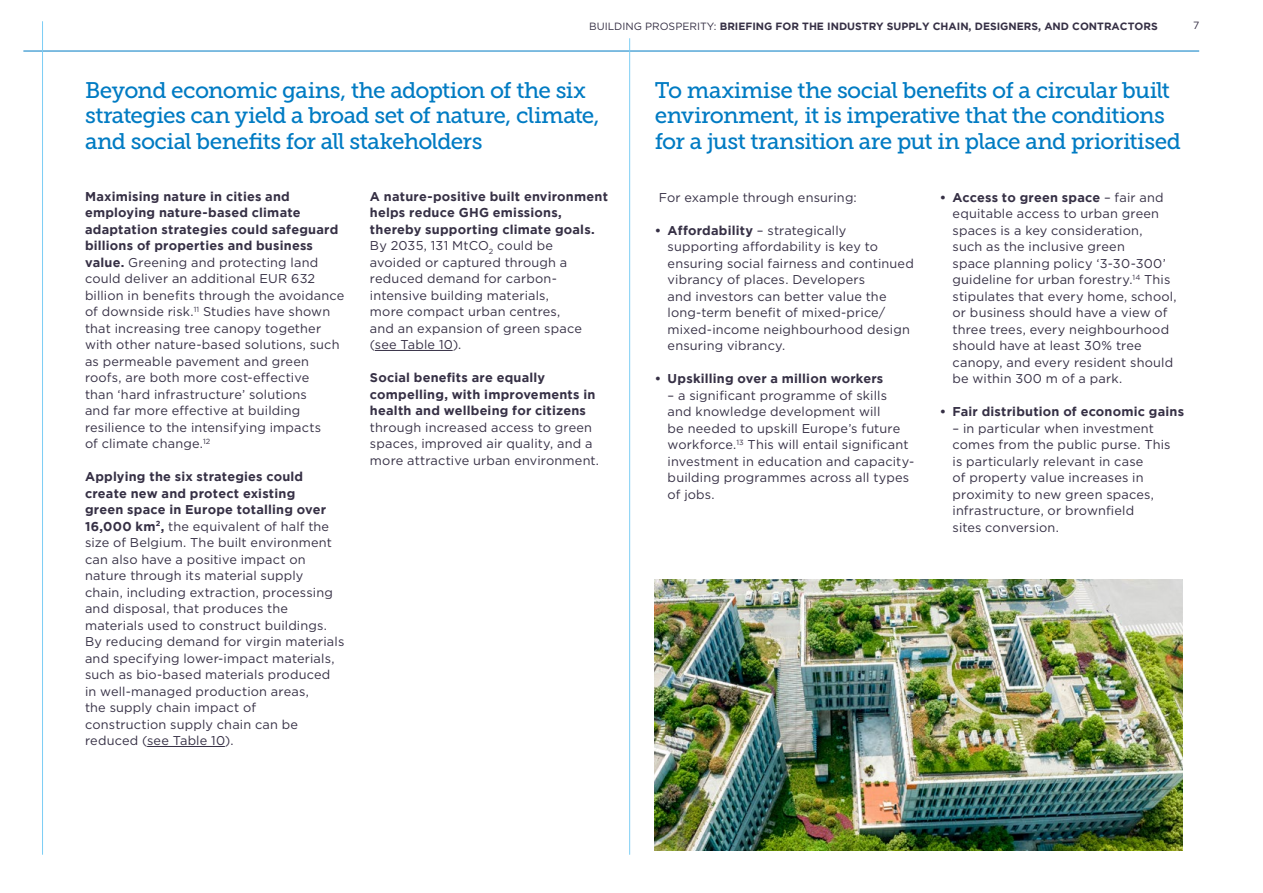
<style>
.page{position:relative;width:1263px;height:893px;background:#fff}
.page>*{position:absolute;margin:0;border:0;box-sizing:border-box;transform-origin:0 0}
.t1{font:22.5px/25.5px "Museo Slab 500";letter-spacing:-.03em;color:#007bc3}
.t2{font:12.75px/16.5px "Gotham";letter-spacing:.015em;color:#363045}
.t3{font:700 12.75px/16.5px "Gotham";letter-spacing:.015em;color:#363045}
.t4{font:700 10.5px "Gotham";color:#363045}
.t5{font:10.5px "Gotham";color:#363045}
.s1{font-weight:400}
.s2{font-weight:700}
</style>
<div class="page">
<hr style="left:23px;top:51px;width:1176px;height:1px;background:#007bc3">
<hr style="left:42px;top:21px;width:1px;height:834px;background:#7ccef5">
<hr style="left:147px;top:746px;width:78px;height:1px;background:#363045">
<hr style="left:375px;top:350px;width:78px;height:1px;background:#363045">
<img style="left:655px;top:580px;width:528px;height:270px">
<hr style="left:629px;top:38px;width:1px;height:817px;background:#7ccef5">
<p class="t4" style="left:589px;top:20px;width:570px"><span class="s1">BUILDING PROSPERITY:</span> BRIEFING FOR THE INDUSTRY SUPPLY CHAIN, DESIGNERS, AND CONTRACTORS</p>
<p class="t5" style="left:1193px;top:18px;width:8px">7</p>
<h1 class="t1" style="left:85px;top:77px;width:516px">Beyond economic gains, the adoption of the six strategies can yield a broad set of nature, climate, and social benefits for all stakeholders</h1>
<p class="t2" style="left:85px;top:188px;width:261px"><span class="s2">Maximising nature in cities and employing nature-based climate adaptation strategies could safeguard billions of properties and business value.</span> Greening and protecting land could deliver an additional EUR 632 billion in benefits through the avoidance of downside risk.<sup>11</sup> Studies have shown that increasing tree canopy together with other nature-based solutions, such as permeable pavement and green roofs, are both more cost-effective<br>than ‘hard infrastructure’ solutions<br>and far more effective at building resilience to the intensifying impacts<br>of climate change.<sup>12</sup></p>
<p class="t2" style="left:85px;top:468px;width:261px"><span class="s2">Applying the six strategies could create new and protect existing<br>green space in Europe totalling over 16,000 km</span><sup>2</sup><span class="s2">,</span> the equivalent of half the size of Belgium. The built environment can also have a positive impact on nature through its material supply chain, including extraction, processing and disposal, that produces the materials used to construct buildings.<br>By reducing demand for virgin materials and specifying lower-impact materials, such as bio-based materials produced in well-managed production areas,<br>the supply chain impact of<br>construction supply chain can be reduced (see Table 10).</p>
<p class="t2" style="left:370px;top:188px;width:239px"><span class="s2">A nature-positive built environment helps reduce GHG emissions, thereby supporting climate goals.<br></span>By 2035, 131 MtCO<sub>2</sub> could be<br>avoided or captured through a reduced demand for carbon&shy;intensive building materials,<br>more compact urban centres,<br>and an expansion of green space (see Table 10).</p>
<p class="t3" style="left:370px;top:369px;width:227px">Social benefits are equally compelling, with improvements in health and wellbeing for citizens</p>
<p class="t2" style="left:370px;top:419px;width:231px">through increased access to green spaces, improved air quality, and a more attractive urban environment.</p>
<h1 class="t1" style="left:655px;top:77px;width:527px">To maximise the social benefits of a circular built environment, it is imperative that the conditions for a just transition are put in place and prioritised</h1>
<p class="t2" style="left:659px;top:189px;width:200px">For example through ensuring:</p>
<p class="t2" style="left:668px;top:222px;width:248px;text-indent:-13px"><span class="s2">• Affordability</span> – strategically supporting affordability is key to ensuring social fairness and continued vibrancy of places. Developers<br>and investors can better value the long-term benefit of mixed-price/ mixed-income neighbourhood design ensuring vibrancy.</p>
<p class="t3" style="left:655px;top:370px;width:230px">• Upskilling over a million workers</p>
<p class="t2" style="left:668px;top:386px;width:248px">– a significant programme of skills<br>and knowledge development will<br>be needed to upskill Europe’s future workforce.<sup>13</sup> This will entail significant investment in education and capacity&shy;building programmes across all types of jobs.</p>
<p class="t2" style="left:952px;top:189px;width:226px;text-indent:-13px"><span class="s2">• Access to green space</span> – fair and equitable access to urban green spaces is a key consideration,<br>such as the inclusive green<br>space planning policy ‘3-30-300’ guideline for urban forestry.<sup>14</sup> This stipulates that every home, school, or business should have a view of three trees, every neighbourhood should have at least 30% tree canopy, and every resident should be within 300 m of a park.</p>
<p class="t3" style="left:940px;top:403px;width:246px">• Fair distribution of economic gains</p>
<p class="t2" style="left:952px;top:419px;width:219px">– in particular when investment comes from the public purse. This is particularly relevant in case<br>of property value increases in proximity to new green spaces, infrastructure, or brownfield<br>sites conversion.</p>
</div>
